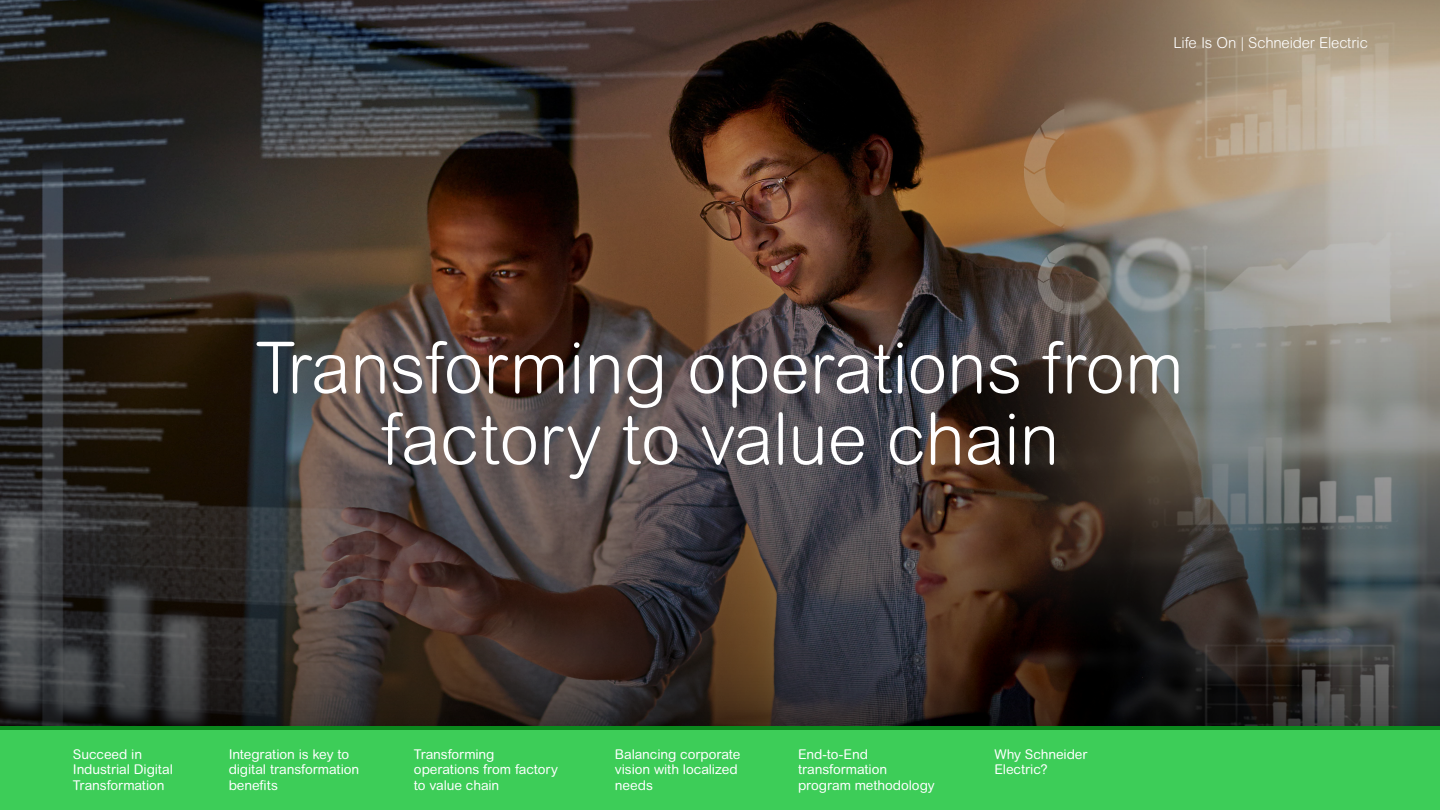
<style>
.page{position:relative;width:1440px;height:810px;background:#fff}
.page>*{position:absolute;margin:0;border:0;box-sizing:border-box;transform-origin:0 0}
.t1{font:300 71.25px/71.2px "Arial Rounded MT Pro";color:#fff;text-align:center}
.t2{font:300 15px "Arial Rounded MT Pro";letter-spacing:-.01em;color:#fff}
.t3{font:13.5px/15.8px "Arial Rounded MT Pro";letter-spacing:-.005em;color:#fff}
</style>
<div class="page">
<img style="left:0;top:0;width:1440px;height:726px">
<div style="left:0;top:726px;width:1440px;height:84px;background:#3dcd58"></div>
<hr style="left:0;top:726px;width:1440px;height:4px;background:#0c881e">
<p class="t2" style="left:1173px;top:34px;width:196px">Life Is On | Schneider Electric</p>
<h1 class="t1" style="left:256px;top:335px;width:930px">Transforming operations from factory to value chain</h1>
<p class="t3" style="left:73px;top:746px;width:102px">Succeed in<br>Industrial Digital<br>Transformation</p>
<p class="t3" style="left:229px;top:746px;width:132px">Integration is key to digital transformation benefits</p>
<p class="t3" style="left:414px;top:746px;width:145px">Transforming operations from factory to value chain</p>
<p class="t3" style="left:798px;top:746px;width:138px">End-to-End transformation program methodology</p>
<p class="t3" style="left:615px;top:746px;width:127px">Balancing corporate vision with localized needs</p>
<p class="t3" style="left:994px;top:746px;width:95px">Why Schneider<br>Electric?</p>
</div>
